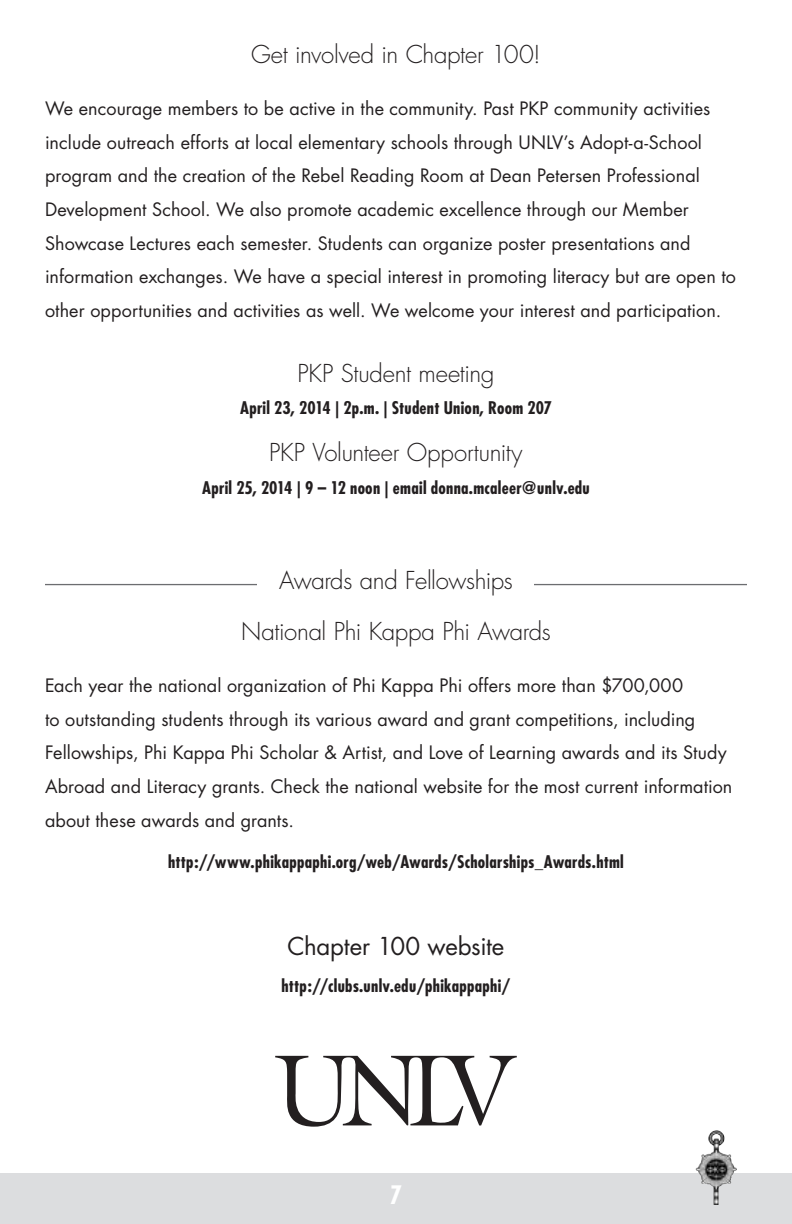
<style>
.page{position:relative;width:792px;height:1224px;background:#fff}
.page>*{position:absolute;margin:0;border:0;box-sizing:border-box;transform-origin:0 0}
.t1{font:700 condensed 24.8px "Futura";color:#fff}
.t2{font:300 24px/51.2px "Futura";letter-spacing:-.015em;color:#231f20;text-align:center}
.t3{font:24px "Futura";letter-spacing:-.01em;color:#231f20}
.t4{font:18px/33.6px "Futura";letter-spacing:.005em;color:#231f20}
.t5{font:700 condensed 17px "Futura";letter-spacing:.015em;color:#231f20}
</style>
<div class="page">
<div style="left:0;top:1173px;width:792px;height:51px;background:#dcdddf"></div>
<img style="left:696px;top:1130px;width:41px;height:75px">
<hr style="left:45px;top:584px;width:702px;height:1px;background:#6c6d70">
<svg style="left:275px;top:1056px;width:242px;height:71px"></svg>
<div style="left:258px;top:572px;width:276px;height:24px;background:#fff"></div>
<h2 class="t2" style="left:251px;top:29px;width:291px">Get involved in Chapter 100!</h2>
<p class="t4" style="left:45px;top:91px;width:692px">We encourage members to be active in the community. Past PKP community activities include outreach efforts at local elementary schools through UNLV’s Adopt-a-School program and the creation of the Rebel Reading Room at Dean Petersen Professional Development School. We also promote academic excellence through our Member Showcase Lectures each semester. Students can organize poster presentations and information exchanges. We have a special interest in promoting literacy but are open to other opportunities and activities as well. We welcome your interest and participation.</p>
<h2 class="t2" style="left:298px;top:348px;width:198px">PKP Student meeting</h2>
<p class="t5" style="left:240px;top:397px;width:313px">April 23, 2014 | 2p.m. | Student Union, Room 207</p>
<h2 class="t2" style="left:269px;top:427px;width:255px">PKP Volunteer Opportunity</h2>
<p class="t5" style="left:202px;top:476px;width:389px">April 25, 2014 | 9 – 12 noon | email donna.mcaleer@unlv.edu</p>
<h2 class="t2" style="left:241px;top:555px;width:311px">Awards and Fellowships<br>National Phi Kappa Phi Awards</h2>
<p class="t4" style="left:45px;top:668px;width:689px">Each year the national organization of Phi Kappa Phi offers more than $700,000<br>to outstanding students through its various award and grant competitions, including Fellowships, Phi Kappa Phi Scholar &amp; Artist, and Love of Learning awards and its Study Abroad and Literacy grants. Check the national website for the most current information about these awards and grants.</p>
<p class="t5" style="left:168px;top:851px;width:457px">http://www.phikappaphi.org/web/Awards/Scholarships_Awards.html</p>
<h2 class="t3" style="left:288px;top:930px;width:218px">Chapter 100 website</h2>
<p class="t5" style="left:281px;top:975px;width:231px">http://clubs.unlv.edu/phikappaphi/</p>
<h1 class="t1" style="left:390px;top:1179px;width:14px">7</h1>
</div>
